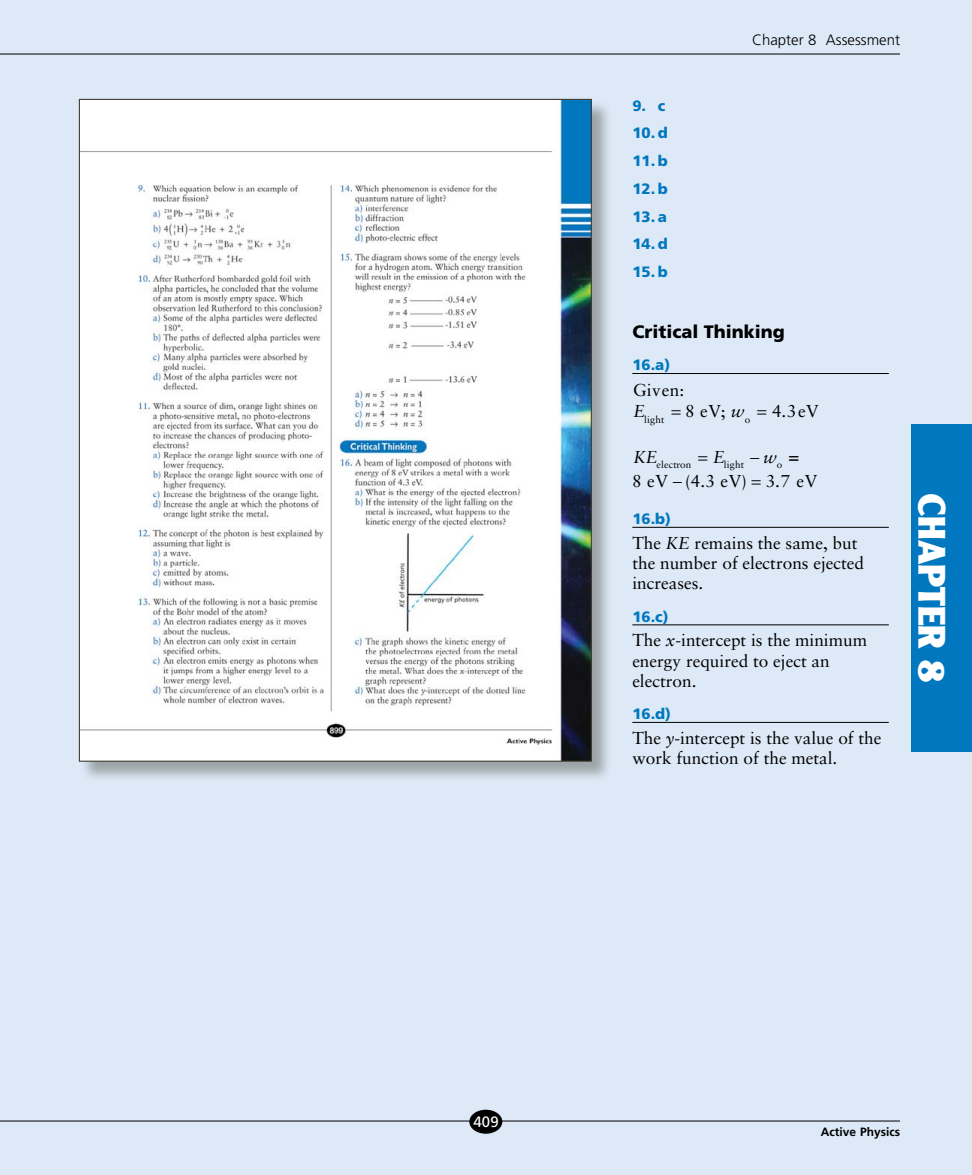
<style>
.page{position:relative;width:972px;height:1175px;background:#fff}
.page>*{position:absolute;margin:0;border:0;box-sizing:border-box;transform-origin:0 0}
.t1{font:900 37.5px "Clearface Gothic LH";color:#fff}
.t2{font:900 18px "Frutiger";color:#000}
.t3{font:17.25px/20.2px "Sabon";color:#000}
.t4{font:italic 17.25px "Sabon";color:#000}
.t5{font:900 15px "Frutiger";color:#0077be}
.t6{font:300 15px "Frutiger";color:#000}
.t7{font:15px "Frutiger";color:#fff}
.t8{font:700 12px "Frutiger";color:#000}
.t9{font:10.05px "Sabon";letter-spacing:.02em;color:#000}
.s1{font-style:italic}
</style>
<div class="page">
<div style="left:2px;top:0;width:970px;height:1174px;background:#dde9f7"></div>
<hr style="left:0;top:0;width:2px;height:1174px;background:#dde9f7">
<hr style="left:0;top:1120px;width:900px;height:1px;background:#000">
<hr style="left:0;top:54px;width:900px;height:1px;background:#000">
<div style="left:469px;top:1109px;width:33px;height:24px;background:#000;border-radius:50%"></div>
<div style="left:911px;top:424px;width:61px;height:327px;background:#0077be"></div>
<hr style="left:632px;top:373px;width:257px;height:1px;background:#000">
<hr style="left:632px;top:527px;width:257px;height:1px;background:#000">
<hr style="left:632px;top:624px;width:257px;height:1px;background:#000">
<hr style="left:632px;top:722px;width:257px;height:1px;background:#000">
<div style="left:79px;top:99px;width:533px;height:683px;background:#413f35;opacity:.41"></div>
<img style="left:81px;top:101px;width:509px;height:658px">
<p class="t6" style="left:752px;top:31px;width:149px">Chapter 8 Assessment</p>
<p class="t5" style="left:632px;top:96px;width:34px">9. c</p>
<p class="t5" style="left:632px;top:124px;width:37px">10. d</p>
<p class="t5" style="left:632px;top:152px;width:37px">11. b</p>
<p class="t5" style="left:632px;top:179px;width:37px">12. b</p>
<p class="t5" style="left:632px;top:207px;width:36px">13. a</p>
<p class="t5" style="left:632px;top:235px;width:37px">14. d</p>
<p class="t5" style="left:632px;top:263px;width:37px">15. b</p>
<p class="t2" style="left:632px;top:321px;width:154px">Critical Thinking</p>
<p class="t5" style="left:632px;top:356px;width:39px">16.a)</p>
<p class="t3" style="left:633px;top:380px;width:53px">Given:</p>
<p class="t9" style="left:644px;top:413px;width:22px">light</p>
<p class="t3" style="left:685px;top:401px;width:61px">8 eV; <span class="s1">w</span></p>
<p class="t3" style="left:772px;top:401px;width:48px">4.3eV</p>
<p class="t4" style="left:633px;top:401px;width:13px">E</p>
<p class="t4" style="left:633px;top:446px;width:25px">KE</p>
<p class="t4" style="left:713px;top:446px;width:13px">E</p>
<p class="t4" style="left:750px;top:446px;width:28px">−w</p>
<p class="t3" style="left:632px;top:470px;width:116px">8 eV − ( .3 eV)</p>
<p class="t9" style="left:745px;top:413px;width:7px">o</p>
<p class="t9" style="left:657px;top:458px;width:36px">electron</p>
<p class="t9" style="left:724px;top:458px;width:22px">light</p>
<p class="t9" style="left:777px;top:458px;width:7px">o</p>
<p class="t3" style="left:691px;top:470px;width:11px">4</p>
<p class="t3" style="left:766px;top:470px;width:53px">3.7 V</p>
<p class="t3" style="left:797px;top:470px;width:9px">e</p>
<p class="t5" style="left:632px;top:509px;width:40px">16.b)</p>
<p class="t3" style="left:632px;top:532px;width:233px">The <span class="s1">KE</span> remains the same, but the number of electrons ejected increases.</p>
<p class="t5" style="left:632px;top:607px;width:38px">16.c)</p>
<p class="t3" style="left:632px;top:630px;width:236px">The <span class="s1">x</span>-intercept is the minimum energy required to eject an electron.</p>
<p class="t5" style="left:632px;top:704px;width:40px">16.d)</p>
<p class="t3" style="left:632px;top:727px;width:251px">The <span class="s1">y</span>-intercept is the value of the work function of the metal.</p>
<h1 class="t1" style="left:955px;top:493px;width:190px;rotate:90deg">CHAPTER 8</h1>
<p class="t7" style="left:474px;top:1112px;width:27px">409</p>
<p class="t8" style="left:821px;top:1124px;width:81px">Active Physics</p>
</div>
